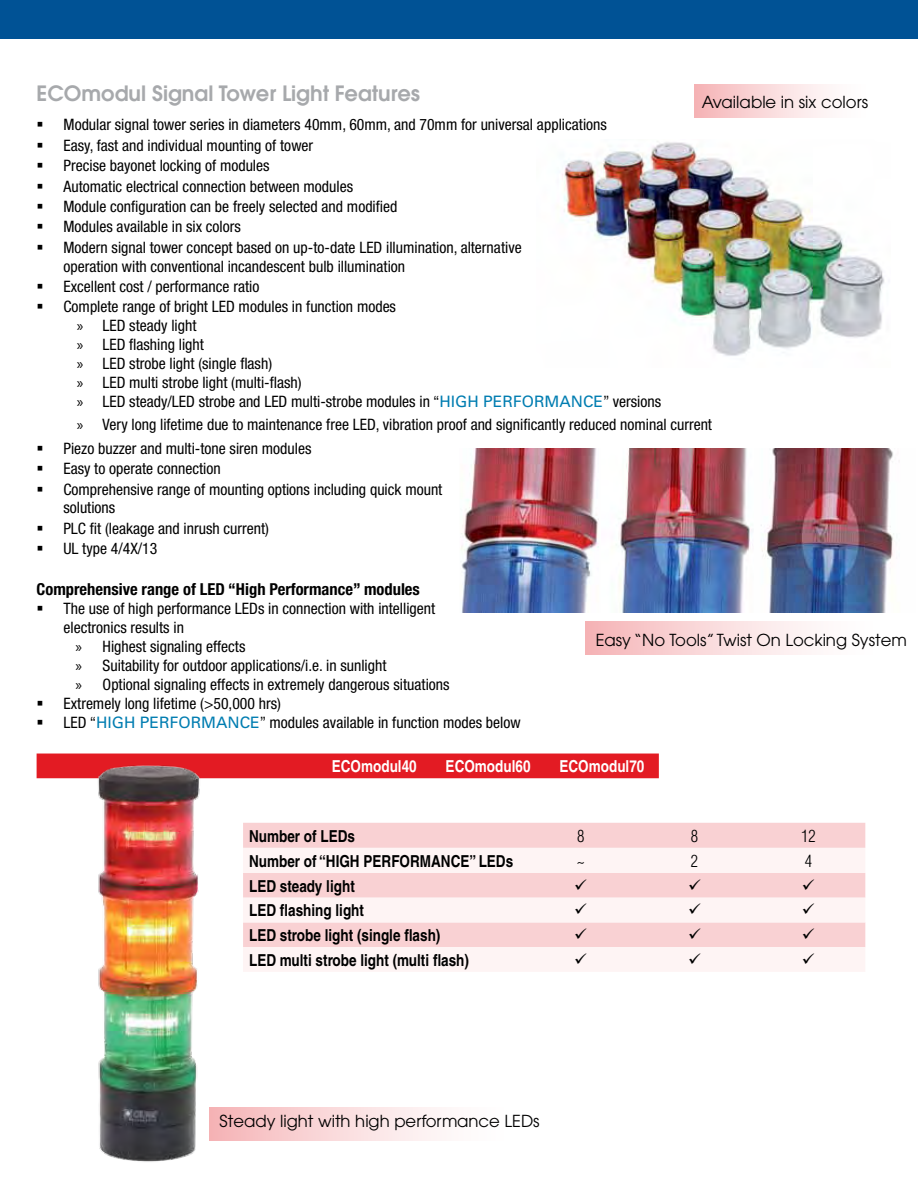
<style>
.page{position:relative;width:918px;height:1188px;background:#fff}
.page>*{position:absolute;margin:0;border:0;box-sizing:border-box;transform-origin:0 0}
.t1{font:600 21px "Avant Garde";color:#a7a9ac}
.t2{font:700 condensed 16.5px "Helvetica";color:#000}
.t3{font:16.5px "Avant Garde";color:#000}
.t4{font:700 condensed 16.5px "Helvetica Neue";color:#000}
.t5{font:700 condensed 16.5px "Helvetica";color:#fff}
.t6{font:300 condensed 16.5px "Helvetica";color:#000}
.t7{font:condensed 15.75px/20.4px "Helvetica Neue";color:#000}
.t8{font:15.75px "Univers";color:#007db1}
.s1{font-family:"Myriad Pro";font-stretch:normal}
.s2{font-family:"Univers";font-stretch:normal;color:#007db1}
.s3{font-family:"Helvetica Neue";font-stretch:condensed;color:#000}
</style>
<div class="page">
<div style="left:210px;top:1107px;width:337px;height:33px;background:linear-gradient(to right,#f6bbbd,#fff)"></div>
<div style="left:586px;top:622px;width:329px;height:33px;background:linear-gradient(to right,#f6babc,#fff)"></div>
<div style="left:695px;top:85px;width:196px;height:33px;background:linear-gradient(to right,#f6babc,#fff)"></div>
<div style="left:0;top:0;width:918px;height:39px;background:#005295"></div>
<div style="left:37px;top:754px;width:622px;height:24px;background:#e31b23"></div>
<img style="left:77px;top:756px;width:145px;height:406px">
<img style="left:562px;top:142px;width:323px;height:214px">
<img style="left:461px;top:449px;width:138px;height:163px">
<img style="left:616px;top:449px;width:134px;height:163px">
<img style="left:761px;top:449px;width:133px;height:163px">
<div style="left:243px;top:823px;width:622px;height:25px;background:#f9d1d3"></div>
<svg style="left:243px;top:848px;width:622px;height:123px;fill:#fef4f4"></svg>
<svg style="left:575px;top:879px;width:12px;height:11px"></svg>
<svg style="left:689px;top:879px;width:11px;height:11px"></svg>
<svg style="left:803px;top:879px;width:11px;height:11px"></svg>
<svg style="left:575px;top:904px;width:12px;height:10px"></svg>
<svg style="left:689px;top:904px;width:11px;height:10px"></svg>
<svg style="left:803px;top:904px;width:11px;height:10px"></svg>
<svg style="left:575px;top:928px;width:12px;height:11px"></svg>
<svg style="left:689px;top:928px;width:11px;height:11px"></svg>
<svg style="left:803px;top:928px;width:11px;height:11px"></svg>
<svg style="left:575px;top:953px;width:12px;height:11px"></svg>
<svg style="left:689px;top:953px;width:11px;height:11px"></svg>
<svg style="left:803px;top:953px;width:11px;height:11px"></svg>
<h1 class="t1" style="left:37px;top:80px;width:385px">ECOmodul Signal Tower Light Features</h1>
<p class="t3" style="left:702px;top:92px;width:168px">Available in six colors</p>
<p class="t7" style="left:63px;top:115px;width:545px">Modular signal tower series in diameters 40mm, 60mm, and 70mm for universal applications Easy, fast and individual mounting of tower<br>Precise bayonet locking of modules<br>Automatic electrical connection between modules<br>Module configuration can be freely selected and modified<br>Modules available in six colors<br>Modern signal tower concept based on up-to-date LED illumination, alternative</p>
<p class="t7" style="left:63px;top:256px;width:343px">operation with conventional incandescent bulb illumination<br>Excellent cost / performance ratio<br>Complete range of bright LED modules in function modes</p>
<p class="t7" style="left:77px;top:316px;width:384px;line-height:18.9px"><span class="s1">»</span> LED steady light<br><span class="s1">»</span> LED flashing light<br><span class="s1">»</span> LED strobe light (single flash)<br><span class="s1">»</span> LED multi strobe light (multi-flash)<br><span class="s1">»</span> LED steady/LED strobe and LED multi-strobe modules in “<span class="s2">HIGH</span></p>
<p class="t8" style="left:483px;top:392px;width:179px">PER FOR MAN CE<span class="s3">” versions</span></p>
<p class="t7" style="left:63px;top:413px;width:650px;line-height:23.4px;text-indent:14px"><span class="s1">»</span> Very long lifetime due to maintenance free LED, vibration proof and significantly reduced nominal current<br>Piezo buzzer and multi-tone siren modules</p>
<p class="t7" style="left:63px;top:458px;width:380px">Easy to operate connection<br>Comprehensive range of mounting options including quick mount</p>
<p class="t7" style="left:63px;top:498px;width:207px">solutions<br>PLC fit (leakage and inrush current)<br>UL type 4/4X/13</p>
<p class="t4" style="left:37px;top:580px;width:385px">Comprehensive range of LED “High Performance” modules</p>
<p class="t7" style="left:64px;top:598px;width:373px">The use of high performance LEDs in connection with intelligent</p>
<p class="t7" style="left:64px;top:617px;width:122px">electronics results in</p>
<p class="t7" style="left:76px;top:636px;width:171px"><span class="s1">»</span> Highest signaling effects</p>
<p class="t7" style="left:76px;top:655px;width:312px"><span class="s1">»</span> Suitability for outdoor applications/i.e. in sunlight</p>
<p class="t7" style="left:76px;top:674px;width:376px"><span class="s1">»</span> Optional signaling effects in extremely dangerous situations</p>
<p class="t7" style="left:64px;top:693px;width:219px">Extremely long lifetime (&gt;50,000 hrs)</p>
<p class="t7" style="left:64px;top:712px;width:54px">LED “<span class="s2">HIGH</span></p>
<p class="t7" style="left:140px;top:712px;width:382px"><span class="s2">PER FOR MAN CE</span>” modules available in function modes below</p>
<p class="t5" style="left:332px;top:756px;width:86px">ECOmodul40</p>
<p class="t5" style="left:446px;top:756px;width:86px">ECOmodul60</p>
<p class="t5" style="left:559px;top:756px;width:86px">ECOmodul70</p>
<p class="t3" style="left:596px;top:630px;width:313px">Easy “No Tools” Twist On Locking System</p>
<p class="t2" style="left:249px;top:826px;width:107px">Number of LEDs</p>
<p class="t6" style="left:577px;top:826px;width:9px">8</p>
<p class="t6" style="left:691px;top:826px;width:9px">8</p>
<p class="t6" style="left:801px;top:826px;width:16px">12</p>
<p class="t2" style="left:249px;top:851px;width:266px">Number of “HIGH PERFORMANCE” LEDs</p>
<p class="t6" style="left:577px;top:851px;width:9px">~</p>
<p class="t6" style="left:691px;top:851px;width:9px">2</p>
<p class="t6" style="left:805px;top:851px;width:9px">4</p>
<p class="t2" style="left:249px;top:876px;width:107px">LED steady light</p>
<p class="t2" style="left:249px;top:901px;width:117px">LED flashing light</p>
<p class="t2" style="left:249px;top:925px;width:193px">LED strobe light (single flash)</p>
<p class="t2" style="left:249px;top:950px;width:222px">LED multi strobe light (multi flash)</p>
<p class="t3" style="left:220px;top:1111px;width:322px">Steady light with high performance LEDs</p>
</div>
